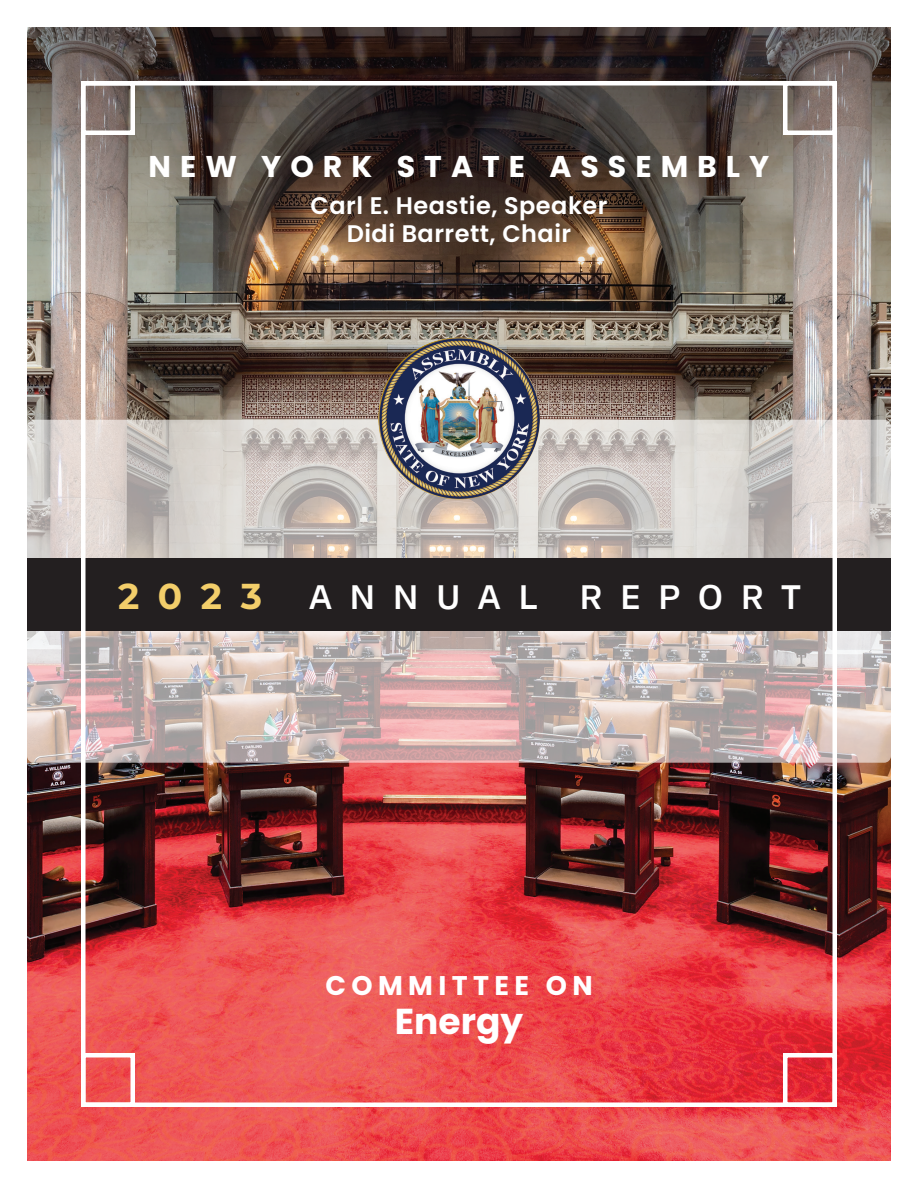
<style>
.page{position:relative;width:918px;height:1188px;background:#fff}
.page>*{position:absolute;margin:0;border:0;box-sizing:border-box;transform-origin:0 0}
.t1{font:36px "Massilia";letter-spacing:.5em;color:#fff}
.t2{font:700 36px "Poppins";color:#fff}
.t3{font:700 36px "Montserrat Alternates";color:#f3ce6a}
.t4{font:700 30px "Poppins";letter-spacing:.3em;color:#fff}
.t5{font:700 27px "Poppins";letter-spacing:.2em;color:#fff}
.t6{font:600 24px/28.5px "Poppins";letter-spacing:.02em;color:#fff;text-align:center}
</style>
<div class="page">
<img style="left:27px;top:27px;width:864px;height:1134px">
<svg style="left:27px;top:27px;width:864px;height:277px;background:#5e5249"></svg>
<svg style="left:27px;top:420px;width:864px;height:343px;background:#cfc1bd"></svg>
<div style="left:27px;top:558px;width:864px;height:73px;background:#231f20"></div>
<div style="left:81px;top:81px;width:756px;height:1026px;border:4px solid #fff"></div>
<img style="left:378px;top:337px;width:162px;height:162px;border-radius:81px">
<div style="left:81px;top:81px;width:54px;height:54px;border:4px solid #fff"></div>
<div style="left:783px;top:81px;width:54px;height:54px;border:4px solid #fff"></div>
<div style="left:783px;top:1053px;width:54px;height:54px;border:4px solid #fff"></div>
<div style="left:81px;top:1053px;width:54px;height:54px;border:4px solid #fff"></div>
<p class="t4" style="left:149px;top:149px;width:622px">NEW YORK STATE ASSEMBLY</p>
<p class="t6" style="left:311px;top:191px;width:299px">Carl E. Heastie, Speaker<br>Didi Barrett, Chair</p>
<h1 class="t3" style="left:118px;top:570px;width:146px">2023</h1>
<h1 class="t1" style="left:309px;top:572px;width:493px">ANNUAL REPORT</h1>
<p class="t5" style="left:326px;top:970px;width:269px">COMMITTEE ON</p>
<h1 class="t2" style="left:395px;top:1001px;width:130px">Energy</h1>
</div>
